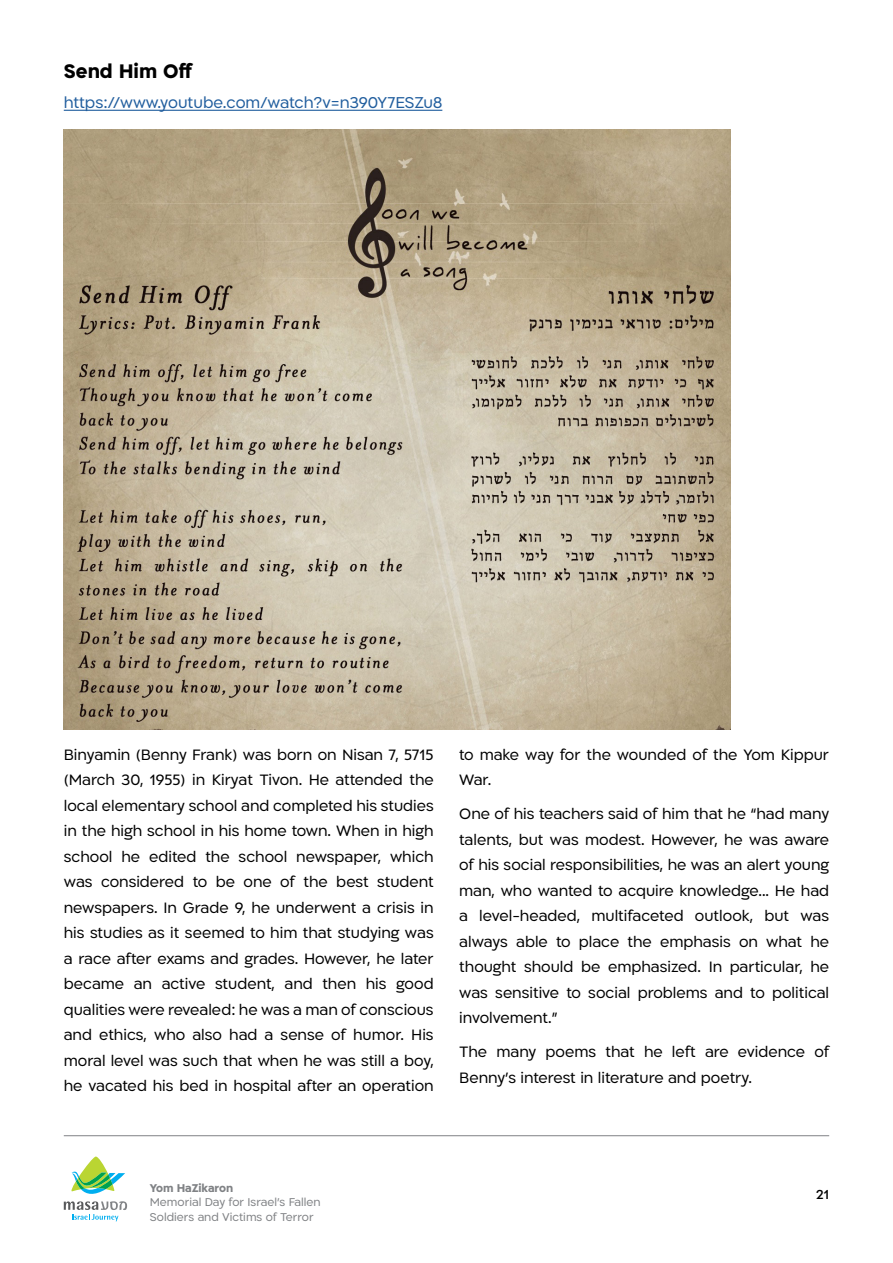
<style>
.page{position:relative;width:893px;height:1263px;background:#fff}
.page>*{position:absolute;margin:0;border:0;box-sizing:border-box;transform-origin:0 0}
.t1{font:700 22.5px "Ploni DL1.1 AAA";color:#000}
.t2{font:18px "Ploni DL1.1 AAA";color:#215e9e}
.t3{font:17.25px/25.5px "Ploni DL1.1 AAA";color:#000;text-align:justify}
.t4{font:500 15px "Ploni BETAAAA";color:#000}
.t5{font:12.9px/14.2px "Ploni DL1.1 AAA";color:#808285}
.t6{font:700 12.9px "Ploni DL1.1 AAA";letter-spacing:-.01em;color:#808285}
</style>
<div class="page">
<hr style="left:64px;top:1135px;width:765px;height:1px;background:#808285">
<svg style="left:64px;top:1156px;width:63px;height:65px"></svg>
<hr style="left:64px;top:110px;width:378px;height:1px;background:#215e9e">
<img style="left:64px;top:130px;width:666px;height:599px">
<h1 class="t1" style="left:64px;top:57px;width:131px">Send Him Off</h1>
<p class="t2" style="left:64px;top:92px;width:380px">https://www.youtube.com/watch?v=n390Y7ESZu8</p>
<p class="t3" style="left:64px;top:742px;width:371px">Binyamin (Benny Frank) was born on Nisan 7, 5715 (March 30, 1955) in Kiryat Tivon. He attended the local elementary school and completed his studies in the high school in his home town. When in high school he edited the school newspaper, which was considered to be one of the best student newspapers. In Grade 9, he underwent a crisis in his studies as it seemed to him that studying was a race after exams and grades. However, he later became an active student, and then his good qualities were revealed: he was a man of conscious and ethics, who also had a sense of humor. His moral level was such that when he was still a boy, he vacated his bed in hospital after an operation</p>
<p class="t3" style="left:459px;top:742px;width:371px">to make way for the wounded of the Yom Kippur<br>War.</p>
<p class="t3" style="left:459px;top:801px;width:371px">One of his teachers said of him that he “had many talents, but was modest. However, he was aware of his social responsibilities, he was an alert young man, who wanted to acquire knowledge... He had a level-headed, multifaceted outlook, but was always able to place the emphasis on what he thought should be emphasized. In particular, he was sensitive to social problems and to political involvement.”</p>
<p class="t3" style="left:459px;top:1039px;width:371px">The many poems that he left are evidence of<br>Benny’s interest in literature and poetry.</p>
<p class="t6" style="left:150px;top:1180px;width:85px">Yom HaZikaron</p>
<p class="t5" style="left:150px;top:1195px;width:172px">Memorial Day for Israel’s Fallen<br>Soldiers and Victims of Terror</p>
<p class="t4" style="left:816px;top:1185px;width:14px">21</p>
</div>
